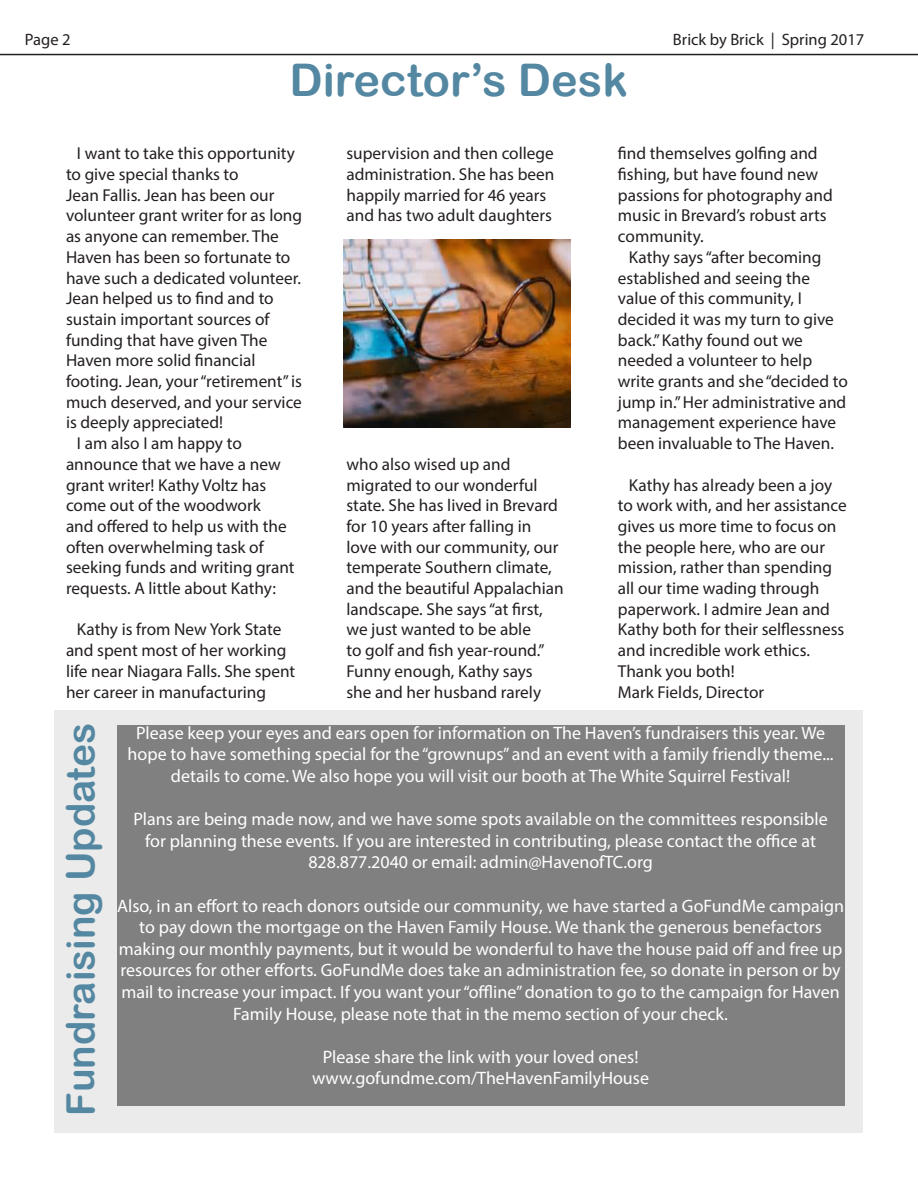
<style>
.page{position:relative;width:918px;height:1188px;background:#fff}
.page>*{position:absolute;margin:0;border:0;box-sizing:border-box;transform-origin:0 0}
.t1{font:45px "Arial Rounded MT Bold";color:#5487a1}
.t2{font:39px "Arial Rounded MT Bold";color:#5487a1}
.t3{font:18px/21.6px "Myriad Pro";color:#fff;text-align:center}
.t4{font:17.25px/20.7px "Myriad Pro";color:#241f1f}
.t5{font:16.5px "Myriad Pro";color:#241f1f}
</style>
<div class="page">
<hr style="left:0;top:54px;width:918px;height:1px;background:#241f1f">
<img style="left:343px;top:240px;width:227px;height:188px">
<div style="left:55px;top:710px;width:808px;height:423px;background:#ebebeb"></div>
<div style="left:117px;top:725px;width:728px;height:381px;background:#808080"></div>
<p class="t5" style="left:25px;top:30px;width:47px">Page 2</p>
<p class="t5" style="left:673px;top:30px;width:193px">Brick by Brick | Spring 2017</p>
<h1 class="t1" style="left:289px;top:54px;width:340px">Director’s Desk</h1>
<p class="t4" style="left:618px;top:143px;width:216px">find themselves golfing and fishing, but have found new passions for photography and music in Brevard’s robust arts community.</p>
<p class="t4" style="left:618px;top:246px;width:231px;text-indent:11px">Kathy says “after becoming established and seeing the value of this community, I decided it was my turn to give back.” Kathy found out we needed a volunteer to help write grants and she “decided to jump in.” Her administrative and management experience have been invaluable to The Haven.</p>
<p class="t4" style="left:618px;top:474px;width:230px;text-indent:11px">Kathy has already been a joy to work with, and her assistance gives us more time to focus on the people here, who are our mission, rather than spending all our time wading through paperwork. I admire Jean and<br>Kathy both for their selflessness and incredible work ethics.<br>Thank you both!<br>Mark Fields, Director</p>
<p class="t4" style="left:77px;top:143px;width:219px">I want to take this opportunity</p>
<p class="t4" style="left:66px;top:164px;width:174px">to give special thanks to</p>
<p class="t4" style="left:66px;top:184px;width:210px">Jean Fallis. Jean has been our</p>
<p class="t4" style="left:66px;top:205px;width:238px">volunteer grant writer for as long</p>
<p class="t4" style="left:66px;top:226px;width:214px">as anyone can remember. The</p>
<p class="t4" style="left:66px;top:246px;width:226px">Haven has been so fortunate to</p>
<p class="t4" style="left:66px;top:267px;width:237px">have such a dedicated volunteer.</p>
<p class="t4" style="left:66px;top:288px;width:209px">Jean helped us to find and to</p>
<p class="t4" style="left:66px;top:309px;width:205px">sustain important sources of</p>
<p class="t4" style="left:66px;top:329px;width:203px">funding that have given The</p>
<p class="t4" style="left:66px;top:350px;width:191px">Haven more solid financial</p>
<p class="t4" style="left:66px;top:371px;width:238px">footing. Jean, your “retirement” is</p>
<p class="t4" style="left:66px;top:391px;width:237px">much deserved, and your service</p>
<p class="t4" style="left:66px;top:412px;width:159px">is deeply appreciated!</p>
<p class="t4" style="left:77px;top:433px;width:166px">I am also I am happy to</p>
<p class="t4" style="left:66px;top:453px;width:216px">announce that we have a new</p>
<p class="t4" style="left:66px;top:474px;width:202px">grant writer! Kathy Voltz has</p>
<p class="t4" style="left:66px;top:495px;width:196px">come out of the woodwork</p>
<p class="t4" style="left:66px;top:516px;width:222px">and offered to help us with the</p>
<p class="t4" style="left:66px;top:536px;width:199px">often overwhelming task of</p>
<p class="t4" style="left:66px;top:557px;width:230px">seeking funds and writing grant</p>
<p class="t4" style="left:66px;top:578px;width:212px">requests. A little about Kathy:</p>
<p class="t4" style="left:66px;top:619px;width:231px;text-indent:11px">Kathy is from New York State and spent most of her working life near Niagara Falls. She spent her career in manufacturing</p>
<h2 class="t2" style="left:57px;top:1116px;width:394px;rotate:-90deg">Fundraising Updates</h2>
<p class="t3" style="left:128px;top:722px;width:708px">Please keep your eyes and ears open for information on The Haven’s fundraisers this year. We hope to have something special for the “grownups” and an event with a family friendly theme... details to come. We also hope you will visit our booth at The White Squirrel Festival!</p>
<p class="t4" style="left:346px;top:143px;width:209px">supervision and then college administration. She has been happily married for 46 years and has two adult daughters</p>
<p class="t4" style="left:346px;top:453px;width:219px">who also wised up and migrated to our wonderful state. She has lived in Brevard for 10 years after falling in love with our community, our temperate Southern climate, and the beautiful Appalachian landscape. She says “at first, we just wanted to be able<br>to golf and fish year-round.”<br>Funny enough, Kathy says<br>she and her husband rarely</p>
<p class="t3" style="left:134px;top:808px;width:696px">Plans are being made now, and we have some spots available on the committees responsible for planning these events. If you are interested in contributing, please contact the office at<br>828.877.2040 or email: admin@HavenofTC.org</p>
<p class="t3" style="left:117px;top:895px;width:728px">Also, in an effort to reach donors outside our community, we have started a GoFundMe campaign to pay down the mortgage on the Haven Family House. We thank the generous benefactors making our monthly payments, but it would be wonderful to have the house paid off and free up resources for other efforts. GoFundMe does take an administration fee, so donate in person or by mail to increase your impact. If you want your “offline” donation to go to the campaign for Haven Family House, please note that in the memo section of your check.</p>
<p class="t3" style="left:312px;top:1046px;width:338px">Please share the link with your loved ones! www.gofundme.com/TheHavenFamilyHouse</p>
</div>
